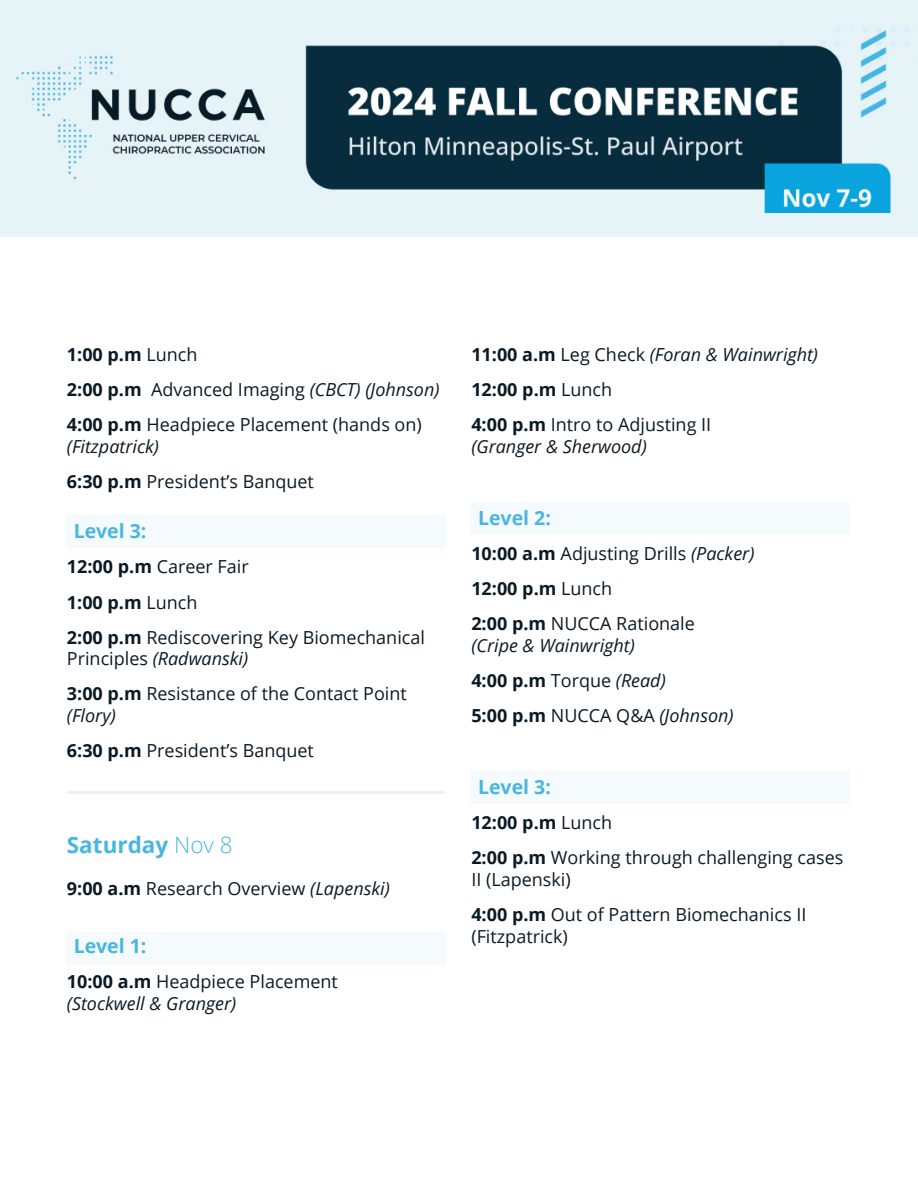
<style>
.page{position:relative;width:918px;height:1188px;background:#fff}
.page>*{position:absolute;margin:0;border:0;box-sizing:border-box;transform-origin:0 0}
.Date{font:700 22.5px "Open Sans";color:#49b6e2}
.Level{font:700 19.5px "Open Sans";color:#49b6e2}
.Body_text{font:18px/35.1px "Open Sans";color:#0a1a25}
.Body_text-2{font:italic 18px/35.1px "Open Sans";color:#0a1a25}
.Body_text-3{font:700 18px "Open Sans";color:#0a1a25}
.s1{font-weight:700}
.s2{font-style:italic}
.s3{font-weight:300}
.s4{font-weight:700;font-style:normal}
.s5{font-style:normal}
.s6{font-weight:400}
</style>
<div class="page">
<div style="left:0;top:0;width:918px;height:237px;background:#e6f4f7"></div>
<img style="left:16px;top:27px;width:893px;height:186px">
<div style="left:66px;top:932px;width:380px;height:33px;background:#f5fbfc"></div>
<div style="left:470px;top:771px;width:379px;height:33px;background:#f5fbfc"></div>
<div style="left:470px;top:502px;width:379px;height:33px;background:#f5fbfc"></div>
<div style="left:66px;top:516px;width:380px;height:32px;background:#f5fbfc"></div>
<hr style="left:67px;top:791px;width:378px;height:3px;background:#eeeff0">
<p class="Body_text" style="left:67px;top:337px;width:374px"><span class="s1">1:00 p.m</span> Lunch<br><span class="s1">2:00 p.m</span> Advanced Imaging <span class="s2">(CBCT) (Johnson)<br></span><span class="s1">4:00 p.m</span> Headpiece Placement (hands on)</p>
<p class="Body_text" style="left:67px;top:428px;width:249px"><span class="s2">(Fitzpatrick)<br></span><span class="s1">6:30 p.m</span> President’s Banquet</p>
<p class="Level" style="left:74px;top:518px;width:74px">Level 3:</p>
<p class="Body_text" style="left:67px;top:549px;width:360px"><span class="s1">12:00 p.m</span> Career Fair<br><span class="s1">1:00 p.m</span> Lunch<br><span class="s1">2:00 p.m</span> Rediscovering Key Biomechanical</p>
<p class="Body_text" style="left:67px;top:641px;width:341px">Principles <span class="s2">(Radwanski)<br></span><span class="s1">3:00 p.m</span> Resistance of the Contact Point</p>
<p class="Body_text" style="left:67px;top:698px;width:249px"><span class="s2">(Flory)<br></span><span class="s1">6:30 p.m</span> President’s Banquet</p>
<p class="Date" style="left:67px;top:829px;width:167px">Saturday <span class="s3">Nov 8</span></p>
<p class="Body_text" style="left:67px;top:870px;width:325px"><span class="s1">9:00 a.m</span> Research Overview <span class="s2">(Lapenski)</span></p>
<p class="Level" style="left:74px;top:933px;width:74px">Level 1:</p>
<p class="Body_text-2" style="left:67px;top:971px;width:273px;line-height:21.6px"><span class="s4">10:00 a.m</span> <span class="s5">Headpiece Placement </span>(Stockwell &amp; Granger)</p>
<p class="Body_text" style="left:471px;top:337px;width:348px"><span class="s1">11:00 a.m</span> Leg Check <span class="s2">(Foran &amp; Wainwright)<br></span><span class="s1">12:00 p.m</span> Lunch<br><span class="s1">4:00 p.m</span> Intro to Adjusting II</p>
<p class="Body_text-2" style="left:471px;top:428px;width:177px">(Granger &amp; Sherwood)</p>
<p class="Level" style="left:478px;top:504px;width:74px">Level 2:</p>
<p class="Body_text" style="left:471px;top:535px;width:285px"><span class="s1">10:00 a.m</span> Adjusting Drills <span class="s2">(Packer)<br></span><span class="s1">12:00 p.m</span> Lunch<br><span class="s1">2:00 p.m</span> NUCCA Rationale</p>
<p class="Body_text-2" style="left:471px;top:627px;width:264px">(Cripe &amp; Wainwright)<br><span class="s4">4:00 p.m</span> <span class="s5">Torque</span> (Read)<br><span class="s4">5:00 p.m</span> <span class="s5">NUCCA Q&amp;A</span> (Johnson)</p>
<p class="Level" style="left:478px;top:773px;width:74px">Level 3:</p>
<p class="Body_text-3" style="left:471px;top:810px;width:142px">12:00 p.m <span class="s6">Lunch</span></p>
<p class="Body_text" style="left:471px;top:846px;width:374px;line-height:21.6px"><span class="s1">2:00 p.m</span> Working through challenging cases<br>II (Lapenski)</p>
<p class="Body_text" style="left:471px;top:903px;width:337px;line-height:21.6px"><span class="s1">4:00 p.m</span> Out of Pattern Biomechanics II (Fitzpatrick)</p>
</div>
